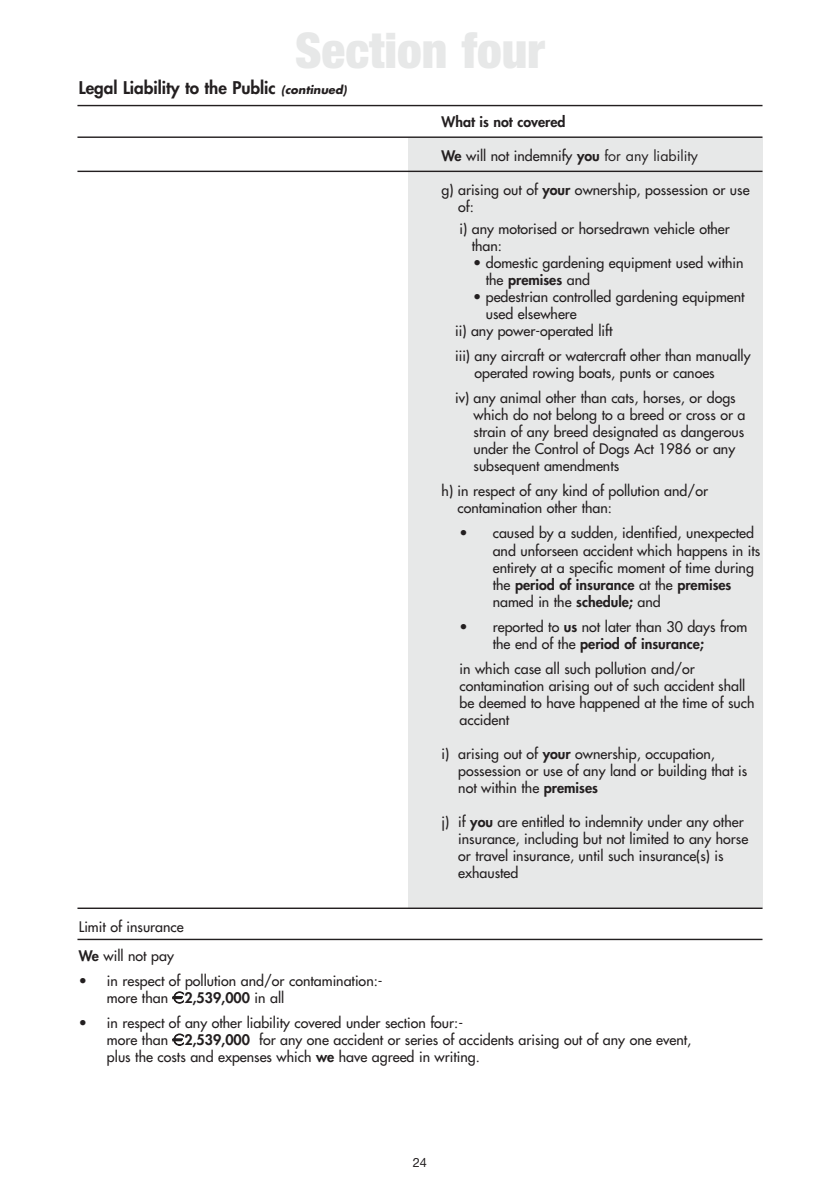
<style>
.page{position:relative;width:840px;height:1191px;background:#fff}
.page>*{position:absolute;margin:0;border:0;box-sizing:border-box;transform-origin:0 0}
.t1{font:900 condensed 49.2px "Helvetica Neue";color:#e7e8e8}
.t2{font:800 17px "Futura";color:#231f20}
.t3{font:14.2px/17px "Futura";color:#231f20}
.t4{font:800 14.2px "Futura";color:#231f20}
.t5{font:12.8px "Helvetica Neue";color:#231f20}
.s1{font-weight:700;font-style:italic;font-size:11.4px}
.s2{font-weight:800}
.s3{font-style:inherit}
.s4{font-family:"Euro font"}
</style>
<div class="page">
<div style="left:407px;top:138px;width:355px;height:770px;background:#e7e8e8"></div>
<hr style="left:77px;top:105px;width:685px;height:1px;background:#231f20">
<hr style="left:77px;top:136px;width:685px;height:2px;background:#231f20">
<hr style="left:77px;top:171px;width:685px;height:1px;background:#231f20">
<hr style="left:77px;top:907px;width:685px;height:2px;background:#231f20">
<hr style="left:77px;top:938px;width:685px;height:2px;background:#231f20">
<h1 class="t1" style="left:295px;top:33px;width:251px">Section four</h1>
<p class="t2" style="left:79px;top:80px;width:271px">Legal Liability to the Public <span class="s1">(continued)</span></p>
<p class="t4" style="left:441px;top:115px;width:125px">What is not covered</p>
<p class="t3" style="left:441px;top:148px;width:258px"><span class="s2">We</span> will not indemnify <span class="s2">you</span> <span class="s3">for any liability</span></p>
<p class="t3" style="left:458px;top:183px;width:293px;text-indent:-17px">g) arising out of <span class="s2">your</span> ownership, possession or use of:</p>
<p class="t3" style="left:471px;top:221px;width:259px;text-indent:-12px">i) any motorised or horsedrawn vehicle other than:</p>
<p class="t3" style="left:485px;top:255px;width:259px;text-indent:-13px">• domestic gardening equipment used within the <span class="s2">premises</span> and</p>
<p class="t3" style="left:473px;top:289px;width:273px">• pedestrian controlled gardening equipment</p>
<p class="t3" style="left:485px;top:306px;width:92px">used elsewhere</p>
<p class="t3" style="left:455px;top:323px;width:159px">ii) any power-operated lift</p>
<p class="t3" style="left:474px;top:348px;width:277px;text-indent:-19px">iii) any aircraft or watercraft other than manually operated rowing boats, punts or canoes</p>
<p class="t3" style="left:473px;top:390px;width:273px;text-indent:-18px">iv) any animal other than cats, horses, or dogs which do not belong to a breed or cross or a strain of any breed designated as dangerous under the Control of Dogs Act 1986 or any subsequent amendments</p>
<p class="t3" style="left:457px;top:483px;width:252px;text-indent:-16px">h) in respect of any kind of pollution and/or contamination other than:</p>
<p class="t3" style="left:492px;top:526px;width:269px;text-indent:-33px">• caused by a sudden, identified, unexpected and unforseen accident which happens in its entirety at a specific moment of time during the <span class="s2">period of insurance</span> at the <span class="s2">premises </span>named in the <span class="s2">schedule;</span> and</p>
<p class="t3" style="left:492px;top:619px;width:256px;text-indent:-33px">• reported to <span class="s2">us</span> not later than 30 days from the end of the <span class="s2">period of insurance;</span></p>
<p class="t3" style="left:459px;top:661px;width:296px">in which case all such pollution and/or contamination arising out of such accident shall be deemed to have happened at the time of such accident</p>
<p class="t3" style="left:458px;top:746px;width:290px;text-indent:-17px">i) arising out of <span class="s2">your</span> ownership, occupation, possession or use of any land or building that is not within the <span class="s2">premises</span></p>
<p class="t3" style="left:458px;top:814px;width:291px;text-indent:-17px">j) if <span class="s2">you</span> are entitled to indemnity under any other insurance, including but not limited to any horse or travel insurance, until such insurance(s) is exhausted</p>
<p class="t3" style="left:79px;top:912px;width:106px;line-height:29.2px">Limit of insurance<br><span class="s2">We</span> will not pay</p>
<p class="t3" style="left:107px;top:973px;width:277px;text-indent:-28px">• in respect of pollution and/or contamination:- more than <span class="s4">r</span><span class="s2">2,539,000</span> in all</p>
<p class="t3" style="left:107px;top:1015px;width:585px;text-indent:-28px">• in respect of any other liability covered under section four:-<br>more than <span class="s4">r</span><span class="s2">2,539,000</span> for any one accident or series of accidents arising out of any one event, plus the costs and expenses which <span class="s2">we</span> have agreed in writing.</p>
<p class="t5" style="left:412px;top:1158px;width:16px">24</p>
</div>
